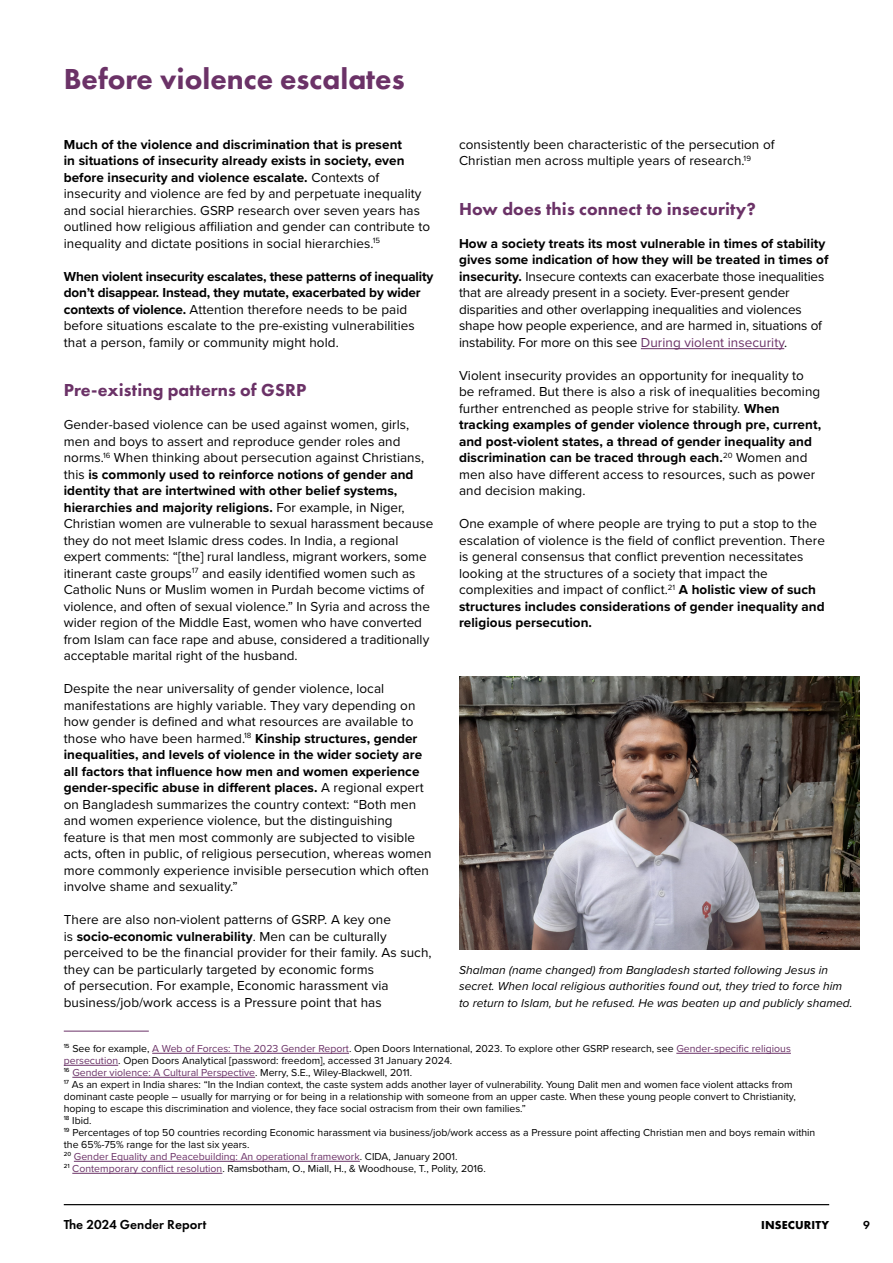
<style>
.page{position:relative;width:893px;height:1263px;background:#fff}
.page>*{position:absolute;margin:0;border:0;box-sizing:border-box;transform-origin:0 0}
.t1{font:800 30px "Futura PT";color:#6b3267}
.t2{font:800 18px "Futura PT";letter-spacing:.005em;color:#6b3267}
.t3{font:13.5px/16.5px "Proxima Nova";letter-spacing:.005em;color:#000}
.t4{font:700 13.5px/16.5px "Proxima Nova";letter-spacing:-.01em;color:#000}
.t5{font:600 13.5px "Futura PT";color:#000}
.t6{font:italic 12px/16.5px "Proxima Nova";letter-spacing:.005em;color:#000}
.t7{font:700 12px "Futura PT";letter-spacing:.01em;color:#000}
.t8{font:600 12px "Futura PT";color:#000}
.t9{font:10.5px/12px "Proxima Nova";color:#000}
.s1{font-weight:700}
.s2{font-weight:400}
.s3{color:#6b3267}
</style>
<div class="page">
<hr style="left:64px;top:1204px;width:765px;height:1px;background:#000">
<hr style="left:64px;top:1031px;width:85px;height:1px;background:#6b3267">
<hr style="left:152px;top:1053px;width:197px;height:1px;background:#6b3267">
<hr style="left:676px;top:1053px;width:115px;height:1px;background:#6b3267">
<hr style="left:64px;top:1065px;width:54px;height:1px;background:#6b3267">
<hr style="left:72px;top:1077px;width:183px;height:1px;background:#6b3267">
<hr style="left:74px;top:1161px;width:286px;height:1px;background:#6b3267">
<hr style="left:72px;top:1173px;width:150px;height:1px;background:#6b3267">
<hr style="left:641px;top:348px;width:143px;height:1px;background:#6b3267">
<img style="left:459px;top:677px;width:401px;height:272px">
<h1 class="t1" style="left:64px;top:60px;width:342px">Before violence escalates</h1>
<p class="t3" style="left:64px;top:135px;width:368px"><span class="s1">Much of the violence and discrimination that is present<br>in situations of insecurity already exists in society, even before insecurity and violence escalate.</span> Contexts of insecurity and violence are fed by and perpetuate inequality and social hierarchies. GSRP research over seven years has outlined how religious affiliation and gender can contribute to inequality and dictate positions in social hierarchies.<sup>15</sup></p>
<p class="t4" style="left:64px;top:267px;width:371px">When violent insecurity escalates, these patterns of inequality don’t disappear. Instead, they mutate, exacerbated by wider contexts of violence. <span class="s2">Attention therefore needs to be paid before situations escalate to the pre-existing vulnerabilities that a person, family or community might hold.</span></p>
<h2 class="t2" style="left:64px;top:379px;width:244px">Pre-existing patterns of GSRP</h2>
<p class="t3" style="left:64px;top:416px;width:371px">Gender-based violence can be used against women, girls, men and boys to assert and reproduce gender roles and norms.<sup>16</sup> When thinking about persecution against Christians, this <span class="s1">is commonly used to reinforce notions of gender and identity that are intertwined with other belief systems, hierarchies and majority religions.</span> For example, in Niger, Christian women are vulnerable to sexual harassment because they do not meet Islamic dress codes. In India, a regional expert comments: “[the] rural landless, migrant workers, some itinerant caste groups<sup>17</sup> and easily identified women such as Catholic Nuns or Muslim women in Purdah become victims of violence, and often of sexual violence.” In Syria and across the wider region of the Middle East, women who have converted from Islam can face rape and abuse, considered a traditionally acceptable marital right of the husband.</p>
<p class="t3" style="left:64px;top:680px;width:369px">Despite the near universality of gender violence, local manifestations are highly variable. They vary depending on how gender is defined and what resources are available to those who have been harmed.<sup>18</sup> <span class="s1">Kinship structures, gender inequalities, and levels of violence in the wider society are all factors that influence how men and women experience gender-specific abuse in different places.</span> A regional expert on Bangladesh summarizes the country context: “Both men and women experience violence, but the distinguishing feature is that men most commonly are subjected to visible acts, often in public, of religious persecution, whereas women more commonly experience invisible persecution which often involve shame and sexuality.”</p>
<p class="t3" style="left:64px;top:911px;width:369px">There are also non-violent patterns of GSRP. A key one<br>is <span class="s1">socio-economic vulnerability</span>. Men can be culturally perceived to be the financial provider for their family. As such, they can be particularly targeted by economic forms<br>of persecution. For example, Economic harassment via business/job/work access is a Pressure point that has</p>
<p class="t3" style="left:459px;top:135px;width:317px">consistently been characteristic of the persecution of<br>Christian men across multiple years of research.<sup>19</sup></p>
<h2 class="t2" style="left:459px;top:197px;width:298px">How does this connect to insecurity?</h2>
<p class="t3" style="left:459px;top:234px;width:371px"><span class="s1">How a society treats its most vulnerable in times of stability gives some indication of how they will be treated in times of insecurity.</span> Insecure contexts can exacerbate those inequalities that are already present in a society. Ever-present gender disparities and other overlapping inequalities and violences shape how people experience, and are harmed in, situations of instability. For more on this see <span class="s3">During violent insecurity</span>.</p>
<p class="t3" style="left:459px;top:366px;width:364px">Violent insecurity provides an opportunity for inequality to be reframed. But there is also a risk of inequalities becoming further entrenched as people strive for stability. <span class="s1">When tracking examples of gender violence through pre, current, and post-violent states, a thread of gender inequality and discrimination can be traced through each.</span><sup>20</sup> Women and men also have different access to resources, such as power and decision making.</p>
<p class="t3" style="left:459px;top:515px;width:367px">One example of where people are trying to put a stop to the escalation of violence is the field of conflict prevention. There is general consensus that conflict prevention necessitates looking at the structures of a society that impact the complexities and impact of conflict.<sup>21</sup> <span class="s1">A holistic view of such structures includes considerations of gender inequality and religious persecution.</span></p>
<p class="t6" style="left:459px;top:961px;width:395px">Shalman (name changed) from Bangladesh started following Jesus in secret. When local religious authorities found out, they tried to force him to return to Islam, but he refused. He was beaten up and publicly shamed.</p>
<p class="t9" style="left:64px;top:1042px;width:753px"><sup>15</sup> See for example, <span class="s3">A Web of Forces: The 2023 Gender Report</span>. Open Doors International, 2023. To explore other GSRP research, see <span class="s3">Gender-specific religious persecution</span>. Open Doors Analytical [password: freedom], accessed 31 January 2024.<br><sup>16</sup> <span class="s3">Gender violence: A Cultural Perspective</span>. Merry, S.E., Wiley-Blackwell, 2011.<br><sup>17</sup> As an expert in India shares: “In the Indian context, the caste system adds another layer of vulnerability. Young Dalit men and women face violent attacks from dominant caste people – usually for marrying or for being in a relationship with someone from an upper caste. When these young people convert to Christianity, hoping to escape this discrimination and violence, they face social ostracism from their own families.”<br><sup>18</sup> Ibid.<br><sup>19</sup> Percentages of top 50 countries recording Economic harassment via business/job/work access as a Pressure point affecting Christian men and boys remain within the 65%-75% range for the last six years.<br><sup>20</sup> <span class="s3">Gender Equality and Peacebuilding: An operational framework</span>. CIDA, January 2001.<br><sup>21</sup> <span class="s3">Contemporary conflict resolution</span>. Ramsbotham, O., Miall, H., &amp; Woodhouse, T., Polity, 2016.</p>
<p class="t5" style="left:64px;top:1216px;width:144px">The 2024 Gender Report</p>
<p class="t7" style="left:761px;top:1217px;width:69px">INSECURITY</p>
<p class="t8" style="left:863px;top:1217px;width:8px">9</p>
</div>
